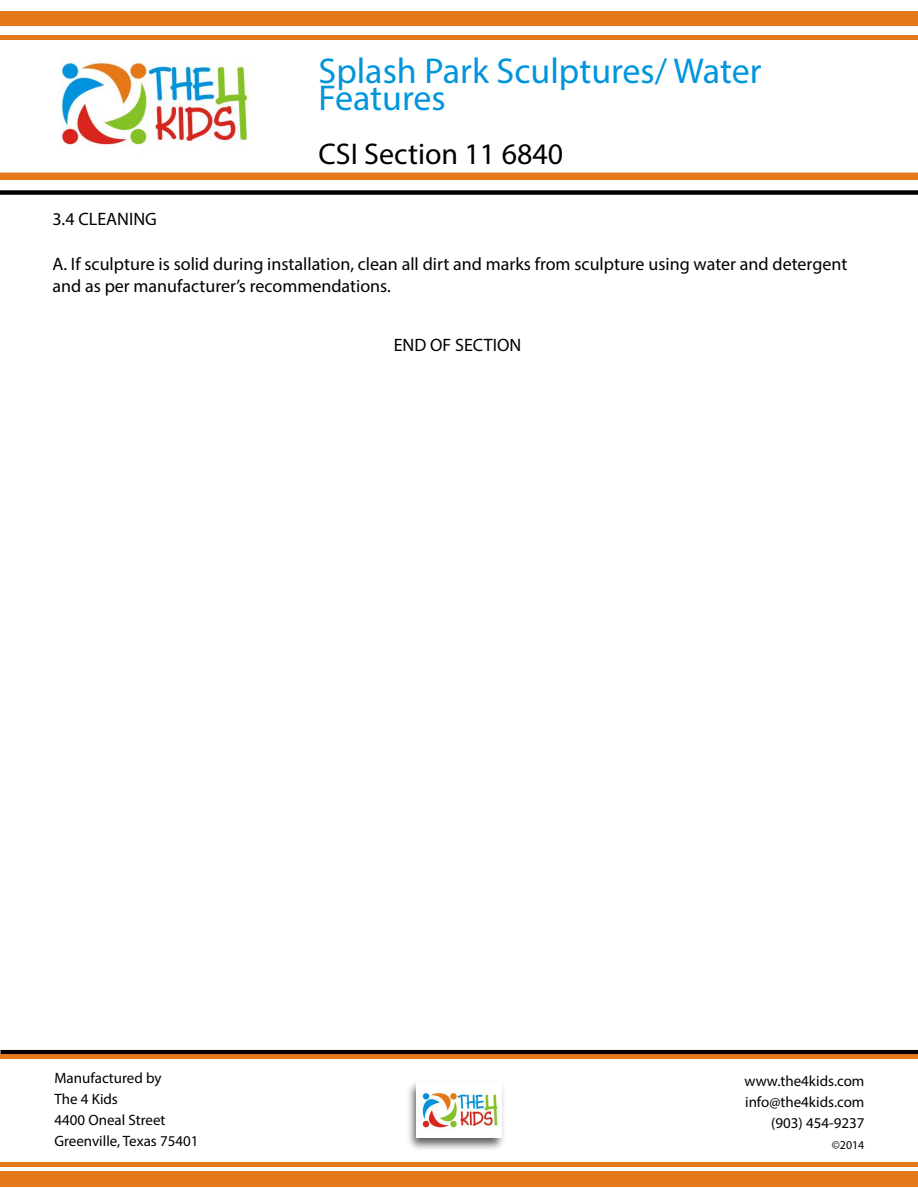
<style>
.page{position:relative;width:918px;height:1188px;background:#fff}
.page>*{position:absolute;margin:0;border:0;box-sizing:border-box;transform-origin:0 0}
.t1{font:36px/27px "Myriad Pro";color:#0195dd}
.t2{font:30px "Myriad Pro";color:#000}
.t3{font:18px/22.5px "Myriad Pro";color:#000}
.t4{font:15px/21px "Myriad Pro";color:#000}
.t5{font:13.5px "Myriad Pro";color:#000}
.t6{font:12px "Myriad Pro";color:#000}
</style>
<div class="page">
<div style="left:0;top:190px;width:918px;height:5px;background:#000"></div>
<div style="left:0;top:11px;width:918px;height:15px;background:#e57819"></div>
<div style="left:0;top:35px;width:918px;height:5px;background:#e57819"></div>
<div style="left:0;top:173px;width:918px;height:7px;background:#e57819"></div>
<img style="left:61px;top:62px;width:189px;height:83px">
<hr style="left:0;top:1050px;width:918px;height:4px;background:#000">
<div style="left:0;top:1172px;width:918px;height:15px;background:#e57819"></div>
<hr style="left:0;top:1162px;width:918px;height:4px;background:#e57819">
<hr style="left:0;top:1055px;width:918px;height:4px;background:#e57819">
<div style="left:406px;top:1080px;width:101px;height:72px;background:#000;opacity:.65"></div>
<img style="left:417px;top:1082px;width:84px;height:55px">
<h1 class="t1" style="left:319px;top:57px;width:444px">Splash Park Sculptures/ Water<br>Features</h1>
<h2 class="t2" style="left:319px;top:136px;width:246px">CSI Section 11 6840</h2>
<p class="t3" style="left:52px;top:207px;width:106px">3.4 CLEANING</p>
<p class="t3" style="left:52px;top:252px;width:796px">A. If sculpture is solid during installation, clean all dirt and marks from sculpture using water and detergent and as per manufacturer’s recommendations.</p>
<p class="t3" style="left:394px;top:333px;width:129px">END OF SECTION</p>
<p class="t4" style="left:54px;top:1068px;width:146px">Manufactured by<br>The 4 Kids<br>4400 Oneal Street<br>Greenville, Texas 75401</p>
<p class="t4" style="left:744px;top:1070px;width:122px;text-align:right">www.the4kids.com info@the4kids.com (903) 454-9237</p>
<p class="t5" style="left:857px;top:1131px;width:8px">1</p>
<p class="t6" style="left:832px;top:1137px;width:34px">©2014</p>
</div>
